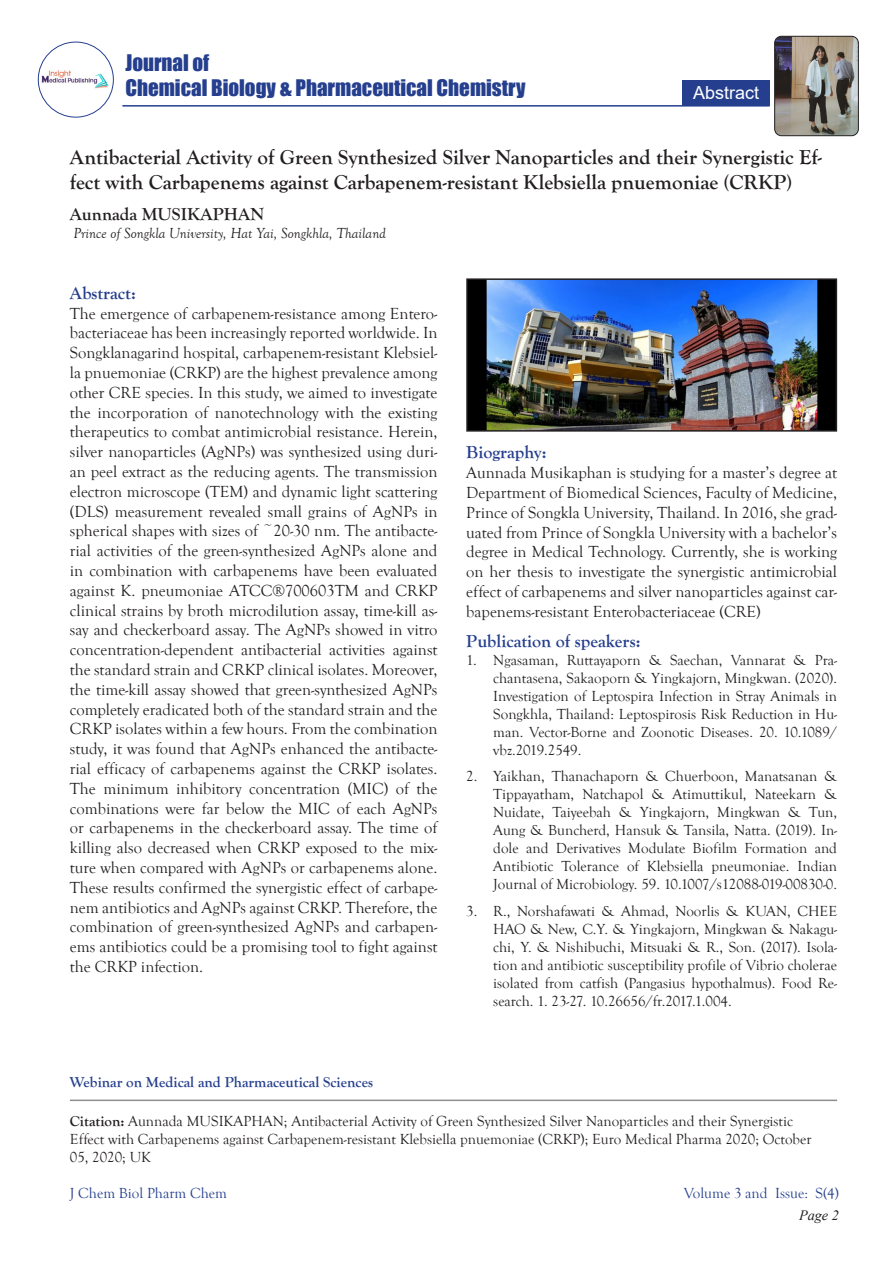
<style>
.page{position:relative;width:893px;height:1263px;background:#fff}
.page>*{position:absolute;margin:0;border:0;box-sizing:border-box;transform-origin:0 0}
.t1{font:700 21px/25.2px "Goudy Old Style T";color:#231f20}
.t2{font:21px/25.2px "Impact";color:#253f8e}
.t3{font:700 18px "Goudy Old Style T";color:#253f8e}
.t4{font:700 18px "Goudy Old Style T";color:#231f20}
.t5{font:18px "Arial";color:#fff}
.t6{font:16.5px/19.8px "Goudy Old Style T";color:#231f20;text-align:justify}
.t7{font:15px/18px "Goudy Old Style T";color:#231f20;text-align:justify}
.t8{font:italic 15px "Goudy Old Style T";color:#231f20}
.t9{font:700 15px "Goudy Old Style T";color:#253f8e}
.t10{font:15px "Goudy Old Style T";color:#253f8e}
.t11{font:italic 14.25px "Times New Roman";color:#231f20}
.s1{font-weight:700}
</style>
<div class="page">
<img style="left:38px;top:67px;width:75px;height:25px">
<div style="left:38px;top:42px;width:76px;height:76px;border:1px solid #253f8e;border-radius:50%"></div>
<div style="left:682px;top:80px;width:88px;height:25px;background:#253f8e"></div>
<hr style="left:122px;top:105px;width:647px;height:2px;background:#253f8e">
<img style="left:775px;top:36px;width:83px;height:100px">
<div style="left:774px;top:36px;width:85px;height:100px;border:1px solid #231f20;border-radius:7px"></div>
<hr style="left:70px;top:1099px;width:767px;height:2px;background:#231f20">
<img style="left:469px;top:281px;width:365px;height:148px">
<div style="left:466px;top:278px;width:371px;height:154px;border:2px solid #231f20"></div>
<p class="t2" style="left:125px;top:49px;width:402px">Journal of<br>Chemical Biology &amp; Pharmaceutical Chemistry</p>
<p class="t5" style="left:693px;top:80px;width:68px">Abstract</p>
<p class="t1" style="left:70px;top:145px;width:753px">Antibacterial Activity of Green Synthesized Silver Nanoparticles and their Synergistic Ef&shy;fect with Carbapenems against Carbapenem-resistant Klebsiella pnuemoniae (CRKP)</p>
<p class="t4" style="left:70px;top:204px;width:196px">Aunnada MUSIKAPHAN</p>
<p class="t8" style="left:74px;top:224px;width:314px">Prince of Songkla University, Hat Yai, Songkhla, Thailand</p>
<p class="t3" style="left:70px;top:283px;width:68px">Abstract:</p>
<p class="t6" style="left:70px;top:304px;width:369px">The emergence of carbapenem-resistance among Entero&shy;bacteriaceae has been increasingly reported worldwide. In Songklanagarind hospital, carbapenem-resistant Klebsiel&shy;la pnuemoniae (CRKP) are the highest prevalence among other CRE species. In this study, we aimed to investigate the incorporation of nanotechnology with the existing therapeutics to combat antimicrobial resistance. Herein, silver nanoparticles (AgNPs) was synthesized using duri&shy;an peel extract as the reducing agents. The transmission electron microscope (TEM) and dynamic light scattering (DLS) measurement revealed small grains of AgNPs in spherical shapes with sizes of ~20-30 nm. The antibacte&shy;rial activities of the green-synthesized AgNPs alone and in combination with carbapenems have been evaluated against K. pneumoniae ATCC®700603TM and CRKP clinical strains by broth microdilution assay, time-kill as&shy;say and checkerboard assay. The AgNPs showed in vitro concentration-dependent antibacterial activities against the standard strain and CRKP clinical isolates. Moreover, the time-kill assay showed that green-synthesized AgNPs completely eradicated both of the standard strain and the CRKP isolates within a few hours. From the combination study, it was found that AgNPs enhanced the antibacte&shy;rial efficacy of carbapenems against the CRKP isolates.<br>The minimum inhibitory concentration (MIC) of the combinations were far below the MIC of each AgNPs or carbapenems in the checkerboard assay. The time of killing also decreased when CRKP exposed to the mix&shy;ture when compared with AgNPs or carbapenems alone.<br>These results confirmed the synergistic effect of carbape&shy;nem antibiotics and AgNPs against CRKP. Therefore, the combination of green-synthesized AgNPs and carbapen&shy;ems antibiotics could be a promising tool to fight against the CRKP infection.</p>
<p class="t3" style="left:466px;top:442px;width:82px">Biography:</p>
<p class="t6" style="left:466px;top:463px;width:372px">Aunnada Musikaphan is studying for a master’s degree at Department of Biomedical Sciences, Faculty of Medicine, Prince of Songkla University, Thailand. In 2016, she grad&shy;uated from Prince of Songkla University with a bachelor’s degree in Medical Technology. Currently, she is working on her thesis to investigate the synergistic antimicrobial effect of carbapenems and silver nanoparticles against car&shy;bapenems-resistant Enterobacteriaceae (CRE)</p>
<p class="t3" style="left:466px;top:631px;width:176px">Publication of speakers:</p>
<p class="t7" style="left:493px;top:651px;width:345px;text-indent:-27px">1. Ngasaman, Ruttayaporn &amp; Saechan, Vannarat &amp; Pra&shy;chantasena, Sakaoporn &amp; Yingkajorn, Mingkwan. (2020).<br>Investigation of Leptospira Infection in Stray Animals in Songkhla, Thailand: Leptospirosis Risk Reduction in Hu&shy;man. Vector-Borne and Zoonotic Diseases. 20. 10.1089/ vbz.2019.2549.</p>
<p class="t7" style="left:493px;top:768px;width:345px;text-indent:-27px">2. Yaikhan, Thanachaporn &amp; Chuerboon, Manatsanan &amp; Tippayatham, Natchapol &amp; Atimuttikul, Nateekarn &amp; Nuidate, Taiyeebah &amp; Yingkajorn, Mingkwan &amp; Tun, Aung &amp; Buncherd, Hansuk &amp; Tansila, Natta. (2019). In&shy;dole and Derivatives Modulate Biofilm Formation and Antibiotic Tolerance of Klebsiella pneumoniae. Indian Journal of Microbiology. 59. 10.1007/s12088-019-00830-0.</p>
<p class="t7" style="left:493px;top:902px;width:345px;text-indent:-27px">3. R., Norshafawati &amp; Ahmad, Noorlis &amp; KUAN, CHEE HAO &amp; New, C.Y. &amp; Yingkajorn, Mingkwan &amp; Nakagu&shy;chi, Y. &amp; Nishibuchi, Mitsuaki &amp; R., Son. (2017). Isola&shy;tion and antibiotic susceptibility profile of Vibrio cholerae isolated from catfish (Pangasius hypothalmus). Food Re&shy;search. 1. 23-27. 10.26656/fr.2017.1.004.</p>
<p class="t9" style="left:70px;top:1074px;width:305px">Webinar on Medical and Pharmaceutical Sciences</p>
<p class="t7" style="left:70px;top:1112px;width:743px;text-align:left"><span class="s1">Citation:</span> Aunnada MUSIKAPHAN; Antibacterial Activity of Green Synthesized Silver Nanoparticles and their Synergistic<br>Effect with Carbapenems against Carbapenem-resistant Klebsiella pnuemoniae (CRKP); Euro Medical Pharma 2020; October<br>05, 2020; UK</p>
<p class="t10" style="left:70px;top:1185px;width:159px">J Chem Biol Pharm Chem</p>
<p class="t10" style="left:684px;top:1185px;width:157px">Volume 3 and Issue: S(4)</p>
<p class="t11" style="left:799px;top:1206px;width:41px">Page 2</p>
</div>
